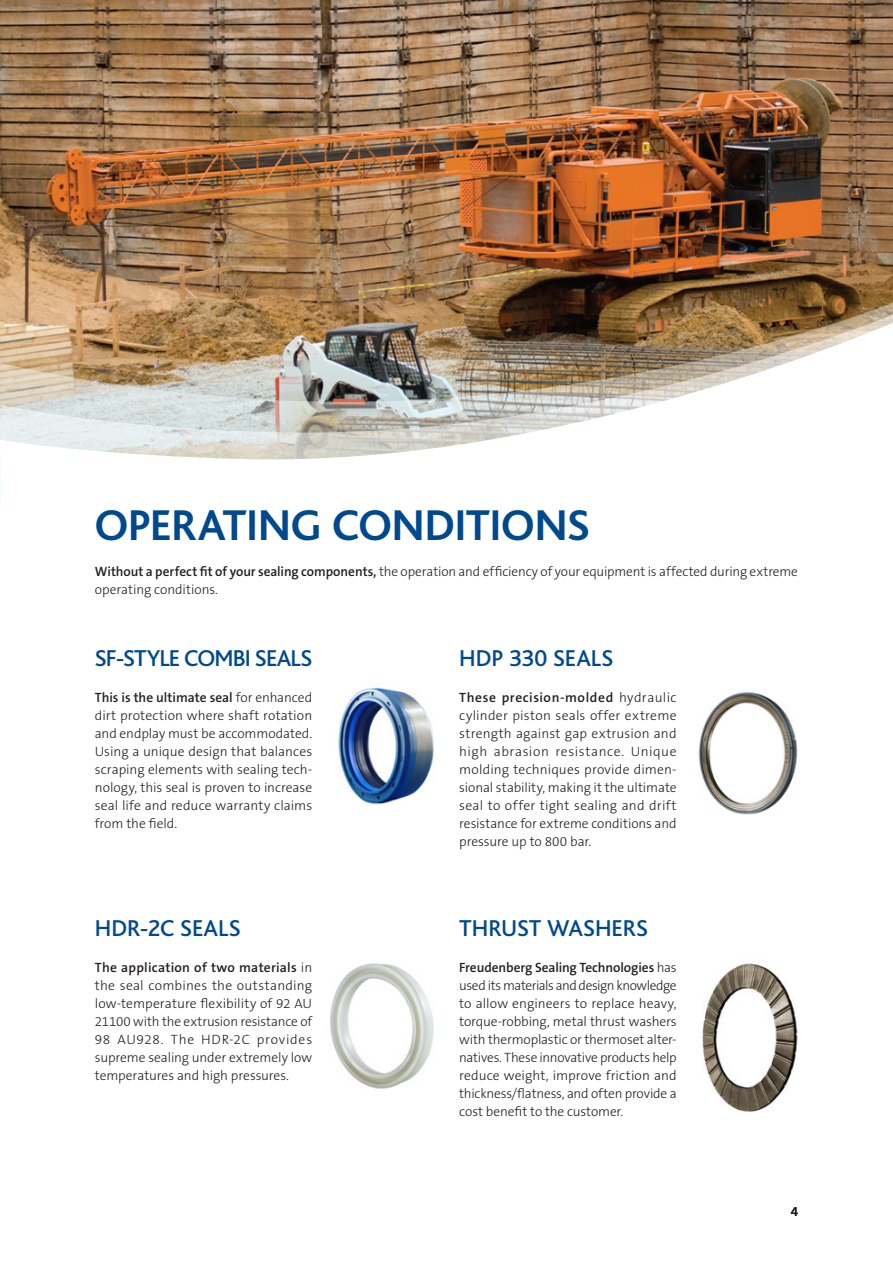
<style>
.page{position:relative;width:893px;height:1263px;background:#fff}
.page>*{position:absolute;margin:0;border:0;box-sizing:border-box;transform-origin:0 0}
.Headline_BLUE{font:700 45px "Bliss";color:#01498e}
.ProductHeader_16_18{font:500 24px "Bliss";letter-spacing:-.005em;color:#01498e}
.ProductHeader_16_18-2{font:500 24px "Bliss";letter-spacing:-.035em;color:#01498e}
.Copy_TEXT{font:300 13.5px/18px "The Sans B3";letter-spacing:-.005em;color:#231f20;text-align:justify}
.t1{font:600 13.5px "The Sans B6";color:#231f20}
.s1{font-family:"The Sans B6";font-weight:600}
</style>
<div class="page">
<img style="left:0;top:0;width:893px;height:297px">
<svg style="left:0;top:298px;width:893px;height:12px;background:#957048"></svg>
<svg style="left:0;top:310px;width:893px;height:7px;background:#987348"></svg>
<img style="left:0;top:317px;width:893px;height:143px">
<img style="left:330px;top:963px;width:104px;height:126px">
<img style="left:698px;top:692px;width:100px;height:123px">
<img style="left:702px;top:963px;width:96px;height:149px">
<img style="left:338px;top:687px;width:96px;height:118px">
<p class="Headline_BLUE" style="left:95px;top:502px;width:496px">OPERATING CONDITIONS</p>
<p class="Copy_TEXT" style="left:95px;top:563px;width:705px"><span class="s1">Without a perfect fit of your sealing components,</span> the operation and efficiency of your equipment is affected during extreme operating conditions.</p>
<p class="ProductHeader_16_18-2" style="left:95px;top:646px;width:219px">SF-STYLE COMBI SEALS</p>
<p class="Copy_TEXT" style="left:95px;top:689px;width:219px"><span class="s1">This is the ultimate seal</span> for enhanced dirt protection where shaft rotation and endplay must be accommodated.<br>Using a unique design that balances scraping elements with sealing tech&shy;nology, this seal is proven to increase seal life and reduce warranty claims from the field.</p>
<p class="ProductHeader_16_18" style="left:95px;top:916px;width:147px">HDR-2C SEALS</p>
<p class="Copy_TEXT" style="left:95px;top:959px;width:219px"><span class="s1">The application of two materials</span> in the seal combines the outstanding low-temperature flexibility of 92 AU 21100 with the extrusion resistance of 98 AU928. The HDR-2C provides supreme sealing under extremely low temperatures and high pressures.</p>
<p class="ProductHeader_16_18" style="left:459px;top:646px;width:156px">HDP 330 SEALS</p>
<p class="Copy_TEXT" style="left:459px;top:689px;width:219px"><span class="s1">These precision-molded</span> hydraulic cylinder piston seals offer extreme strength against gap extrusion and high abrasion resistance. Unique molding techniques provide dimen&shy;sional stability, making it the ultimate seal to offer tight sealing and drift resistance for extreme conditions and pressure up to 800 bar.</p>
<p class="ProductHeader_16_18" style="left:459px;top:916px;width:190px">THRUST WASHERS</p>
<p class="Copy_TEXT" style="left:459px;top:959px;width:219px"><span class="s1">Freudenberg Sealing Technologies</span> has used its materials and design knowledge to allow engineers to replace heavy, torque-robbing, metal thrust washers with thermoplastic or thermoset alter&shy;natives. These innovative products help reduce weight, improve friction and thickness/flatness, and often provide a cost benefit to the customer.</p>
<p class="t1" style="left:791px;top:1204px;width:9px">4</p>
</div>
